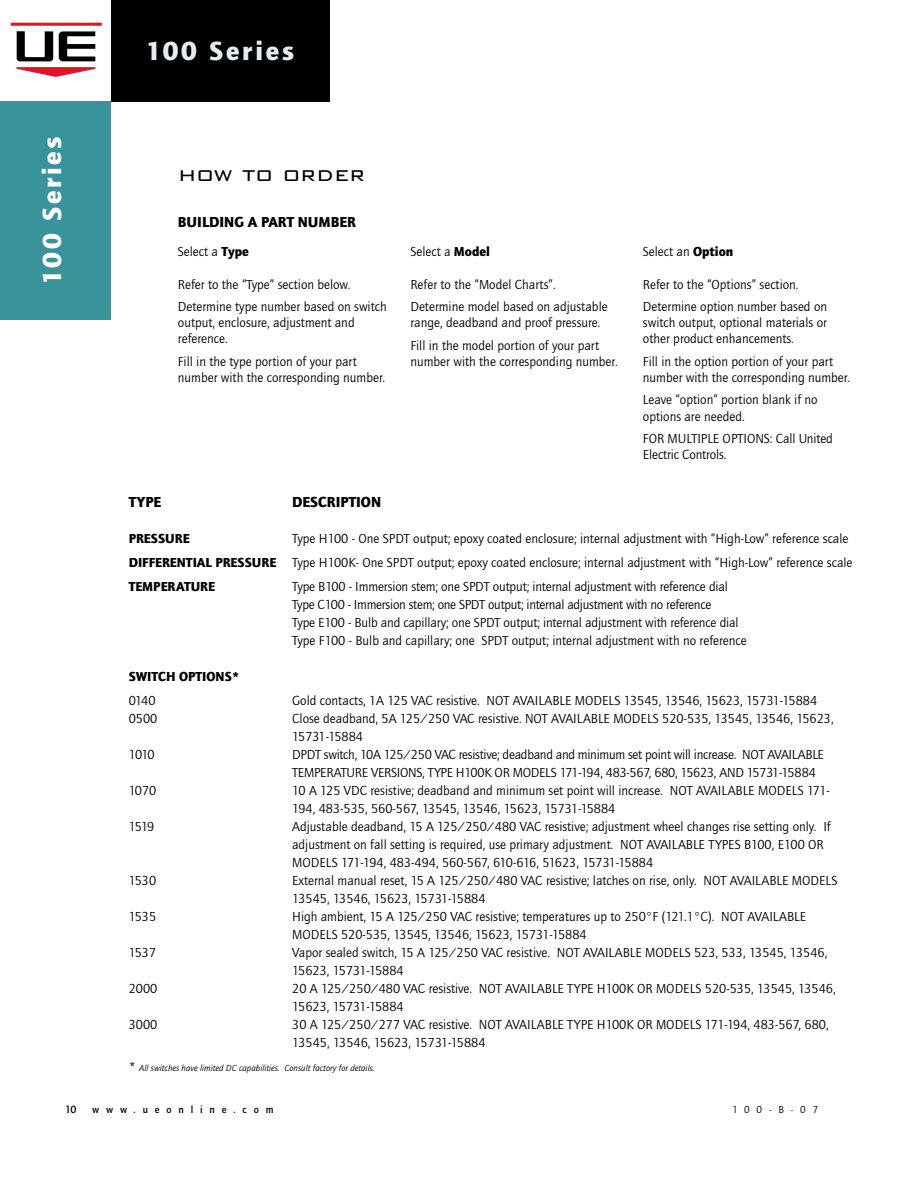
<style>
.page{position:relative;width:918px;height:1188px;background:#fff}
.page>*{position:absolute;margin:0;border:0;box-sizing:border-box;transform-origin:0 0}
.t1{font:900 27px "Quay Sans ITC";color:#e3eeef}
.t2{font:900 27px "Quay Sans ITC";color:#fff}
.t3{font:300 25.5px "Bank Gothic BT";color:#000}
.t4{font:900 15px "Quay Sans ITC";color:#000}
.t5{font:13.5px/18px "Quay Sans ITC";color:#000}
.t6{font:13.5px/18px "Quay Sans ITC";letter-spacing:-.02em;color:#000}
.t7{font:900 13.5px "Quay Sans ITC";color:#000}
.t8{font:10.8px "Quay Sans Md ITC";color:#000}
.t9{font:10.5px "Quay Sans Md ITC";letter-spacing:.65em;color:#000}
.t10{font:10.5px "Quay Sans ITC";color:#000}
.t11{font:italic 9px "Quay Sans ITC";color:#000}
.s1{font-weight:900}
.s2{font-style:normal;font-size:13.5px}
</style>
<div class="page">
<div style="left:111px;top:0;width:218px;height:102px;background:#000"></div>
<div style="left:0;top:101px;width:111px;height:219px;background:#38939b"></div>
<hr style="left:11px;top:23px;width:91px;height:3px;background:#df162b">
<svg style="left:17px;top:31px;width:36px;height:30px"></svg>
<svg style="left:17px;top:67px;width:78px;height:10px"></svg>
<svg style="left:59px;top:31px;width:36px;height:30px"></svg>
<h1 class="t2" style="left:36px;top:285px;width:150px;rotate:-90deg">100 SERIES</h1>
<h1 class="t1" style="left:146px;top:35px;width:150px">100 SERIES</h1>
<h2 class="t3" style="left:179px;top:160px;width:188px">how to order</h2>
<p class="t4" style="left:178px;top:213px;width:180px">BUILDING A PART NUMBER</p>
<p class="t5" style="left:178px;top:243px;width:72px">Select a <span class="s1">TYPE</span></p>
<p class="t5" style="left:178px;top:273px;width:210px;line-height:22.4px">Refer to the “Type” section below.<br>Determine type number based on switch</p>
<p class="t5" style="left:178px;top:315px;width:178px;line-height:16.2px">output, enclosure, adjustment and reference.</p>
<p class="t5" style="left:178px;top:353px;width:209px;line-height:16.2px">Fill in the type portion of your part number with the corresponding number.</p>
<p class="t5" style="left:410px;top:243px;width:81px">Select a <span class="s1">MODEL</span></p>
<p class="t5" style="left:410px;top:273px;width:199px;line-height:22.4px">Refer to the “Model Charts”.<br>Determine model based on adjustable</p>
<p class="t5" style="left:410px;top:312px;width:192px;line-height:22.4px">range, deadband and proof pressure.<br>Fill in the model portion of your part</p>
<p class="t5" style="left:410px;top:353px;width:209px">number with the corresponding number.</p>
<p class="t5" style="left:643px;top:243px;width:92px">Select an <span class="s1">OPTION</span></p>
<p class="t5" style="left:643px;top:273px;width:186px;line-height:22.4px">Refer to the “Options” section.<br>Determine option number based on</p>
<p class="t5" style="left:643px;top:315px;width:186px;line-height:16.2px">switch output, optional materials or other product enhancements.</p>
<p class="t5" style="left:643px;top:353px;width:209px;line-height:16.2px">Fill in the option portion of your part number with the corresponding number.</p>
<p class="t5" style="left:643px;top:392px;width:176px;line-height:16.2px">Leave “option” portion blank if no options are needed.</p>
<p class="t5" style="left:643px;top:430px;width:32px">For multiple</p>
<p class="t5" style="left:723px;top:430px;width:8px">options</p>
<p class="t5" style="left:770px;top:430px;width:64px">: Call United</p>
<p class="t5" style="left:643px;top:446px;width:85px">Electric Controls.</p>
<p class="t4" style="left:129px;top:493px;width:34px">TYPE</p>
<p class="t4" style="left:292px;top:493px;width:35px">DESCRIPTION</p>
<p class="t7" style="left:129px;top:530px;width:62px">PRESSURE</p>
<p class="t5" style="left:129px;top:526px;width:725px;line-height:24px;text-indent:163px">Type H100 - One SPDT output; epoxy coated enclosure; internal adjustment with “High-Low” reference scale<br><span class="s1">DIFFERENTIAL PRESSURE</span> Type H100K- One SPDT output; epoxy coated enclosure; internal adjustment with “High-Low” reference scale<br><span class="s1">TEMPERATURE</span></p>
<p class="t5" style="left:292px;top:577px;width:456px">Type B100 - Immersion stem; one SPDT output; internal adjustment with reference dial Type C100 - Immersion stem; one SPDT output; internal adjustment with no reference<br>Type E100 - Bulb and capillary; one SPDT output; internal adjustment with reference dial Type F100 - Bulb and capillary; one SPDT output; internal adjustment with no reference</p>
<p class="t7" style="left:129px;top:668px;width:113px">SWITCH OPTIONS*</p>
<p class="t5" style="left:129px;top:691px;width:28px">0140</p>
<p class="t5" style="left:292px;top:691px;width:229px">Gold contacts, 1A 125 VAC resistive. Not available</p>
<p class="t5" style="left:575px;top:691px;width:9px">models</p>
<p class="t5" style="left:624px;top:691px;width:195px">13545, 13546, 15623, 15731-15884</p>
<p class="t5" style="left:129px;top:709px;width:30px">0500</p>
<p class="t5" style="left:292px;top:709px;width:267px">Close deadband, 5A 125/250 VAC resistive. Not available</p>
<p class="t5" style="left:613px;top:709px;width:9px">models</p>
<p class="t5" style="left:662px;top:709px;width:173px">520-535, 13545, 13546, 15623,</p>
<p class="t5" style="left:292px;top:727px;width:72px">15731-15884</p>
<p class="t5" style="left:129px;top:745px;width:28px">1010</p>
<p class="t6" style="left:292px;top:745px;width:483px">DPDT switch, 10A 125/250 VAC resistive; deadband and minimum set point will increase. Not available temperature</p>
<p class="t5" style="left:371px;top:763px;width:8px">versions</p>
<p class="t6" style="left:422px;top:763px;width:99px">, type H100K or models</p>
<p class="t6" style="left:560px;top:763px;width:169px">171-194, 483-567, 680, 15623, and</p>
<p class="t6" style="left:747px;top:763px;width:71px">15731-15884</p>
<p class="t5" style="left:129px;top:781px;width:29px">1070</p>
<p class="t5" style="left:292px;top:781px;width:412px">10 A 125 VDC resistive; deadband and minimum set point will increase. Not available</p>
<p class="t5" style="left:758px;top:781px;width:9px">models</p>
<p class="t5" style="left:807px;top:781px;width:24px">171-</p>
<p class="t5" style="left:292px;top:799px;width:325px">194, 483-535, 560-567, 13545, 13546, 15623, 15731-15884</p>
<p class="t5" style="left:129px;top:817px;width:27px">1519</p>
<p class="t5" style="left:292px;top:817px;width:540px">Adjustable deadband, 15 A 125/250/480 VAC resistive; adjustment wheel changes rise setting only. If adjustment on fall setting is required, use primary adjustment. Not available</p>
<p class="t5" style="left:708px;top:835px;width:109px">types B100, E100 or</p>
<p class="t5" style="left:292px;top:853px;width:9px">models</p>
<p class="t5" style="left:341px;top:853px;width:314px">171-194, 483-494, 560-567, 610-616, 51623, 15731-15884</p>
<p class="t5" style="left:129px;top:871px;width:29px">1530</p>
<p class="t5" style="left:292px;top:871px;width:446px">External manual reset, 15 A 125/250/480 VAC resistive; latches on rise, only. Not available</p>
<p class="t5" style="left:792px;top:871px;width:9px">models</p>
<p class="t5" style="left:292px;top:889px;width:195px">13545, 13546, 15623, 15731-15884</p>
<p class="t5" style="left:129px;top:907px;width:29px">1535</p>
<p class="t5" style="left:292px;top:907px;width:515px">High ambient, 15 A 125/250 VAC resistive; temperatures up to 250°F (121.1°C). NOT AVAILABLE<br>MODELS 520-535, 13545, 13546, 15623, 15731-15884</p>
<p class="t5" style="left:129px;top:943px;width:29px">1537</p>
<p class="t5" style="left:292px;top:943px;width:537px">Vapor sealed switch, 15 A 125/250 VAC resistive. NOT AVAILABLE MODELS 523, 533, 13545, 13546,<br>15623, 15731-15884</p>
<p class="t5" style="left:129px;top:979px;width:30px">2000</p>
<p class="t5" style="left:292px;top:979px;width:221px">20 A 125/250/480 VAC resistive. Not available</p>
<p class="t5" style="left:567px;top:979px;width:98px">type H100K or models</p>
<p class="t5" style="left:705px;top:979px;width:132px">520-535, 13545, 13546,</p>
<p class="t5" style="left:292px;top:997px;width:113px">15623, 15731-15884</p>
<p class="t5" style="left:129px;top:1015px;width:30px">3000</p>
<p class="t5" style="left:292px;top:1015px;width:221px">30 A 125/250/277 VAC resistive. Not available</p>
<p class="t5" style="left:567px;top:1015px;width:98px">type H100K or models</p>
<p class="t5" style="left:705px;top:1015px;width:125px">171-194, 483-567, 680,</p>
<p class="t5" style="left:292px;top:1033px;width:195px">13545, 13546, 15623, 15731-15884</p>
<p class="t11" style="left:129px;top:1063px;width:248px"><span class="s2">*</span> All switches have limited DC capabilities. Consult factory for details.</p>
<p class="t8" style="left:65px;top:1103px;width:13px">10</p>
<p class="t9" style="left:92px;top:1103px;width:183px">www.ueonline.com</p>
<p class="t10" style="left:732px;top:1103px;width:87px">100-B-07</p>
</div>
